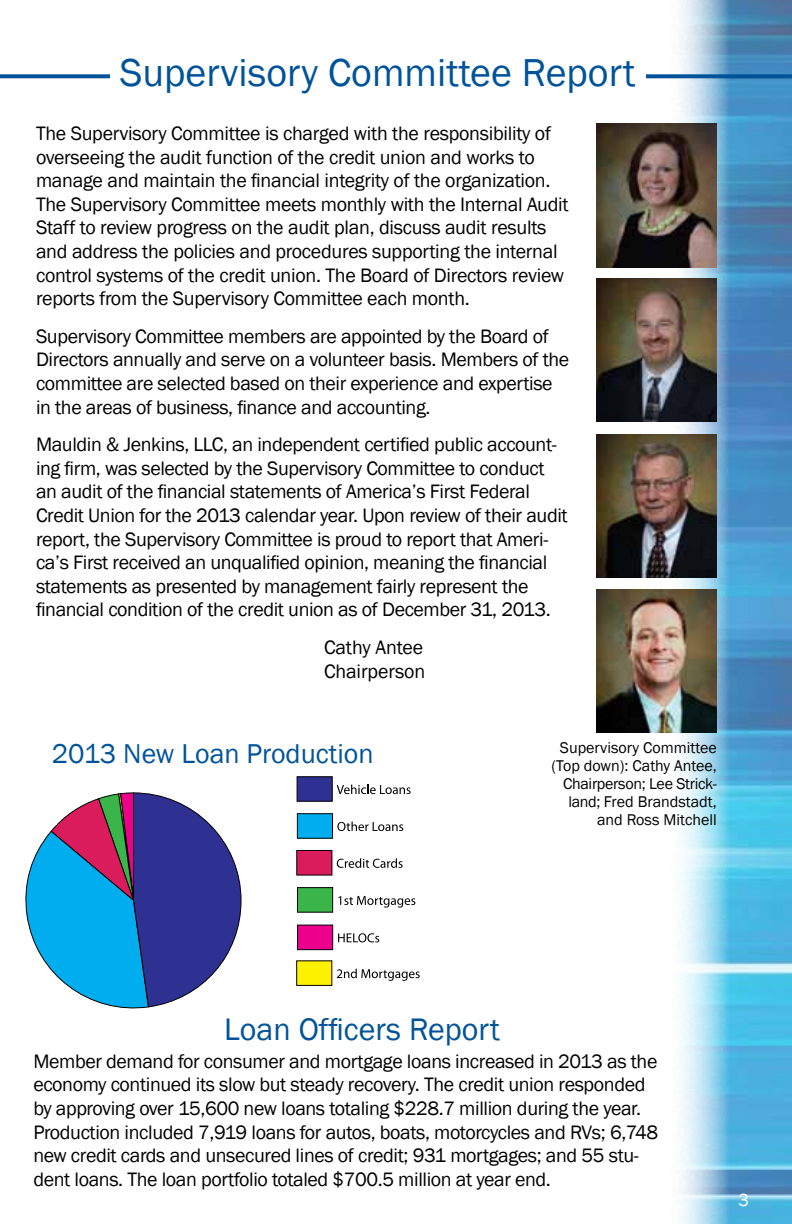
<style>
.page{position:relative;width:792px;height:1224px;background:#fff}
.page>*{position:absolute;margin:0;border:0;box-sizing:border-box;transform-origin:0 0}
.t1{font:40px "Franklin Gothic";color:#00539b}
.t2{font:32px "Franklin Gothic";color:#00539b}
.t3{font:28px "Franklin Gothic";color:#00539b}
.t4{font:20px/23.6px "Franklin Gothic";letter-spacing:-.02em;color:#000}
.t5{font:18px "Franklin Gothic";color:#fff}
.t6{font:16px/18px "Franklin Gothic";color:#000;text-align:right}
</style>
<div class="page">
<div style="left:297px;top:925px;width:36px;height:25px;background:#ec008c;border:1px solid #000"></div>
<div style="left:296px;top:961px;width:36px;height:25px;background:#fff200;border:1px solid #000"></div>
<div style="left:297px;top:887px;width:36px;height:25px;background:#39b54a;border:1px solid #000"></div>
<div style="left:296px;top:850px;width:36px;height:25px;background:#da1c5c;border:1px solid #000"></div>
<div style="left:297px;top:813px;width:36px;height:26px;background:#00aeef;border:1px solid #000"></div>
<div style="left:297px;top:776px;width:36px;height:26px;background:#2e3092;border:1px solid #000"></div>
<svg style="left:25px;top:792px;width:217px;height:216px"></svg>
<svg style="left:338px;top:933px;width:41px;height:9px"></svg>
<svg style="left:337px;top:969px;width:83px;height:12px"></svg>
<svg style="left:338px;top:896px;width:77px;height:12px"></svg>
<svg style="left:337px;top:858px;width:66px;height:10px"></svg>
<svg style="left:337px;top:822px;width:66px;height:9px"></svg>
<svg style="left:337px;top:785px;width:74px;height:9px"></svg>
<svg style="left:666px;top:0;width:126px;height:1224px;background:#73b4d8"></svg>
<svg style="left:0;top:74px;width:792px;height:4px"></svg>
<div style="left:110px;top:58px;width:535px;height:42px;background:#fff"></div>
<img style="left:596px;top:124px;width:121px;height:143px">
<img style="left:596px;top:278px;width:121px;height:144px">
<img style="left:596px;top:434px;width:121px;height:143px">
<img style="left:596px;top:590px;width:121px;height:142px">
<h1 class="t1" style="left:120px;top:48px;width:517px">Supervisory Committee Report</h1>
<p class="t4" style="left:36px;top:122px;width:534px">The Supervisory Committee is charged with the responsibility of overseeing the audit function of the credit union and works to manage and maintain the financial integrity of the organization.<br>The Supervisory Committee meets monthly with the Internal Audit Staff to review progress on the audit plan, discuss audit results and address the policies and procedures supporting the internal control systems of the credit union. The Board of Directors review reports from the Supervisory Committee each month.</p>
<p class="t4" style="left:36px;top:325px;width:535px">Supervisory Committee members are appointed by the Board of Directors annually and serve on a volunteer basis. Members of the committee are selected based on their experience and expertise in the areas of business, finance and accounting.</p>
<p class="t4" style="left:36px;top:433px;width:533px">Mauldin &amp; Jenkins, LLC, an independent certified public account&shy;ing firm, was selected by the Supervisory Committee to conduct an audit of the financial statements of America’s First Federal Credit Union for the 2013 calendar year. Upon review of their audit report, the Supervisory Committee is proud to report that Ameri&shy;ca’s First received an unqualified opinion, meaning the financial statements as presented by management fairly represent the financial condition of the credit union as of December 31, 2013.</p>
<p class="t4" style="left:324px;top:636px;width:103px">Cathy Antee<br>Chairperson</p>
<h3 class="t3" style="left:52px;top:736px;width:323px">2013 New Loan Production</h3>
<p class="t6" style="left:552px;top:739px;width:167px">Supervisory Committee (Top down): Cathy Antee,<br>Chairperson; Lee Strick&shy;land; Fred Brandstadt, and Ross Mitchell</p>
<h2 class="t2" style="left:224px;top:1010px;width:277px">Loan Officers Report</h2>
<p class="t4" style="left:33px;top:1050px;width:626px">Member demand for consumer and mortgage loans increased in 2013 as the economy continued its slow but steady recovery. The credit union responded by approving over 15,600 new loans totaling $228.7 million during the year.<br>Production included 7,919 loans for autos, boats, motorcycles and RVs; 6,748 new credit cards and unsecured lines of credit; 931 mortgages; and 55 stu&shy;dent loans. The loan portfolio totaled $700.5 million at year end.</p>
<p class="t5" style="left:738px;top:1189px;width:12px">3</p>
</div>
